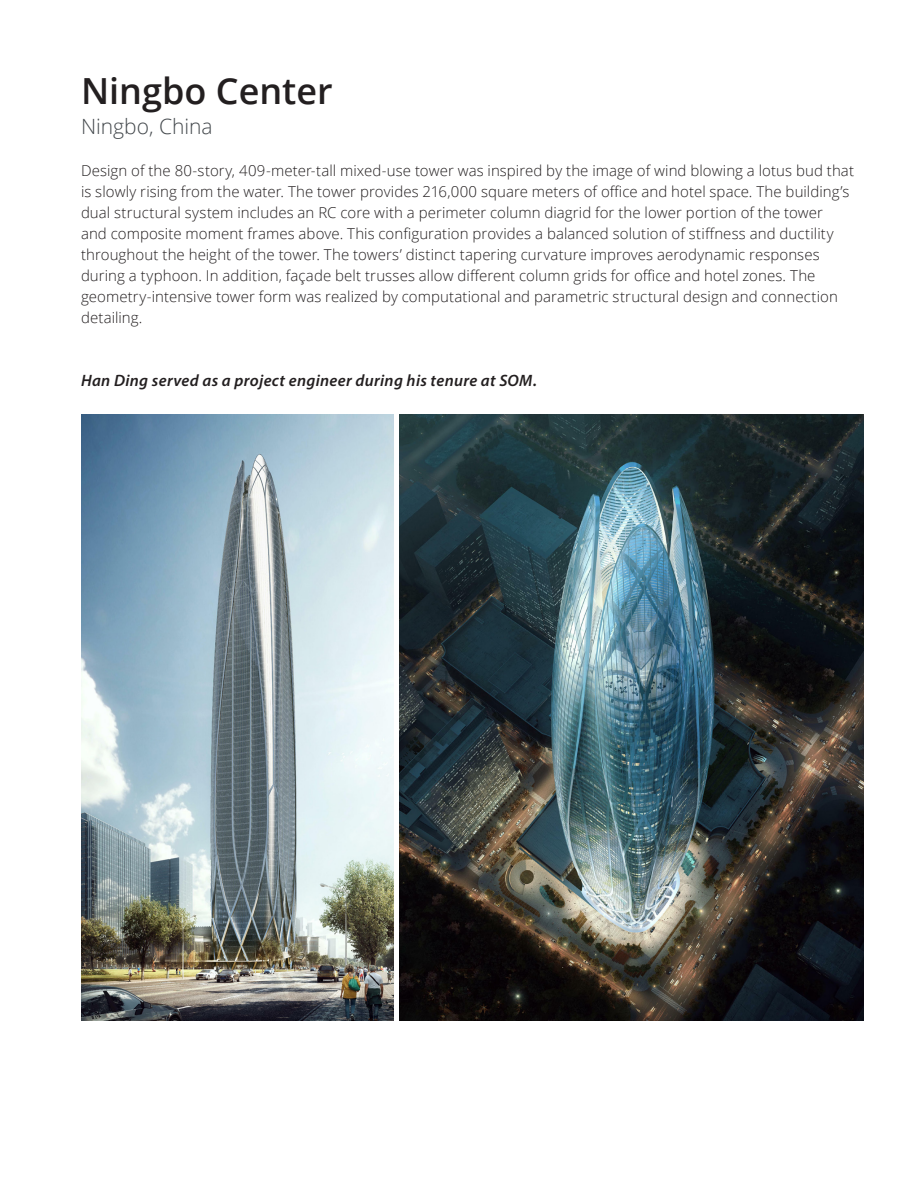
<style>
.page{position:relative;width:918px;height:1188px;background:#fff}
.page>*{position:absolute;margin:0;border:0;box-sizing:border-box;transform-origin:0 0}
.Title_Project_Sheet{font:600 36px "Open Sans";color:#231f20}
.Location_Project_She{font:300 21px "Open Sans";color:#44494d}
.Details_Project_Shee{font:italic 600 16.5px "Myriad Pro";letter-spacing:.02em;color:#231f20}
.Body_Copy_Project_Sh{font:300 15px/21px "Open Sans";letter-spacing:.005em;color:#231f20}
</style>
<div class="page">
<img style="left:400px;top:414px;width:464px;height:607px">
<img style="left:81px;top:414px;width:312px;height:607px">
<p class="Title_Project_Sheet" style="left:81px;top:67px;width:253px">Ningbo Center</p>
<p class="Location_Project_She" style="left:81px;top:112px;width:133px">Ningbo, China</p>
<p class="Body_Copy_Project_Sh" style="left:81px;top:159px;width:775px">Design of the 80-story, 409-meter-tall mixed-use tower was inspired by the image of wind blowing a lotus bud that is slowly rising from the water. The tower provides 216,000 square meters of office and hotel space. The building’s dual structural system includes an RC core with a perimeter column diagrid for the lower portion of the tower<br>and composite moment frames above. This configuration provides a balanced solution of stiffness and ductility throughout the height of the tower. The towers’ distinct tapering curvature improves aerodynamic responses during a typhoon. In addition, façade belt trusses allow different column grids for office and hotel zones. The geometry-intensive tower form was realized by computational and parametric structural design and connection detailing.</p>
<p class="Details_Project_Shee" style="left:81px;top:370px;width:458px">Han Ding served as a project engineer during his tenure at SOM.</p>
</div>
